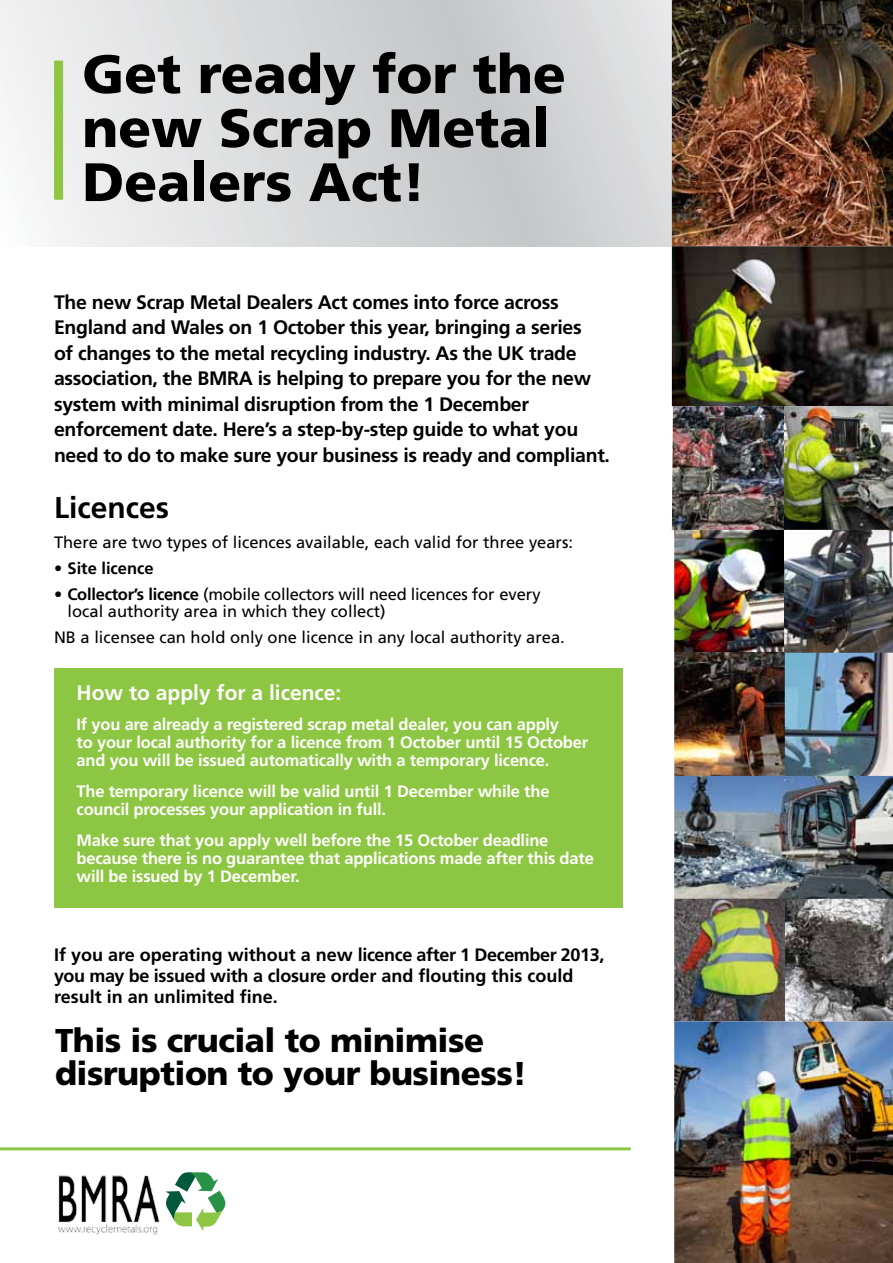
<style>
.page{position:relative;width:893px;height:1263px;background:#fff}
.page>*{position:absolute;margin:0;border:0;box-sizing:border-box;transform-origin:0 0}
.t1{font:900 54px/54px "Frutiger";color:#000}
.t2{font:900 33px/33px "Frutiger";letter-spacing:-.015em;color:#000}
.t3{font:700 30px "Frutiger";color:#000}
.t4{font:700 21px "Frutiger";color:#fff}
.t5{font:700 19.5px/25.5px "Frutiger";letter-spacing:-.015em;color:#000}
.t6{font:700 18px/21px "Frutiger";color:#000}
.t7{font:700 16.5px/18px "Frutiger";letter-spacing:-.01em;color:#fff}
.t8{font:16.5px/17.2px "Frutiger";color:#000}
.t9{font:700 16.5px "Frutiger";color:#000}
.s1{font-weight:700}
</style>
<div class="page">
<div style="left:54px;top:668px;width:569px;height:239px;background:#8dc642"></div>
<svg style="left:0;top:0;width:672px;height:247px;background:#d9dbdc"></svg>
<div style="left:54px;top:61px;width:9px;height:139px;background:#8dc642"></div>
<svg style="left:165px;top:1172px;width:61px;height:59px"></svg>
<img style="left:58px;top:1175px;width:102px;height:60px">
<img style="left:672px;top:0;width:221px;height:406px">
<img style="left:674px;top:776px;width:219px;height:487px">
<img style="left:674px;top:406px;width:110px;height:370px">
<img style="left:784px;top:406px;width:109px;height:370px">
<hr style="left:0;top:1147px;width:631px;height:3px;background:#8dc642">
<div style="left:665px;top:249px;width:9px;height:1014px;background:#fff"></div>
<h1 class="t1" style="left:82px;top:46px;width:485px">Get ready for the new Scrap Metal<br>Dealers Act!</h1>
<p class="t5" style="left:54px;top:289px;width:558px">The new Scrap Metal Dealers Act comes into force across England and Wales on 1 October this year, bringing a series<br>of changes to the metal recycling industry. As the UK trade association, the BMRA is helping to prepare you for the new system with minimal disruption from the 1 December enforcement date. Here’s a step-by-step guide to what you need to do to make sure your business is ready and compliant.</p>
<h3 class="t3" style="left:54px;top:490px;width:116px">Licences</h3>
<p class="t8" style="left:54px;top:533px;width:521px">There are two types of licences available, each valid for three years:</p>
<p class="t9" style="left:54px;top:558px;width:101px">• Site licence</p>
<p class="t8" style="left:67px;top:585px;width:475px;text-indent:-13px"><span class="s1">• Collector’s licence</span> (mobile collectors will need licences for every local authority area in which they collect)</p>
<p class="t8" style="left:54px;top:628px;width:512px">NB a licensee can hold only one licence in any local authority area.</p>
<p class="t4" style="left:77px;top:680px;width:266px">How to apply for a licence:</p>
<p class="t7" style="left:77px;top:715px;width:513px">If you are already a registered scrap metal dealer, you can apply<br>to your local authority for a licence from 1 October until 15 October and you will be issued automatically with a temporary licence.</p>
<p class="t7" style="left:77px;top:782px;width:475px">The temporary licence will be valid until 1 December while the council processes your application in full.</p>
<p class="t7" style="left:77px;top:831px;width:519px">Make sure that you apply well before the 15 October deadline because there is no guarantee that applications made after this date will be issued by 1 December.</p>
<p class="t6" style="left:54px;top:944px;width:552px">If you are operating without a new licence after 1 December 2013, you may be issued with a closure order and flouting this could result in an unlimited fine.</p>
<h2 class="t2" style="left:55px;top:1023px;width:473px">This is crucial to minimise disruption to your business!</h2>
</div>
